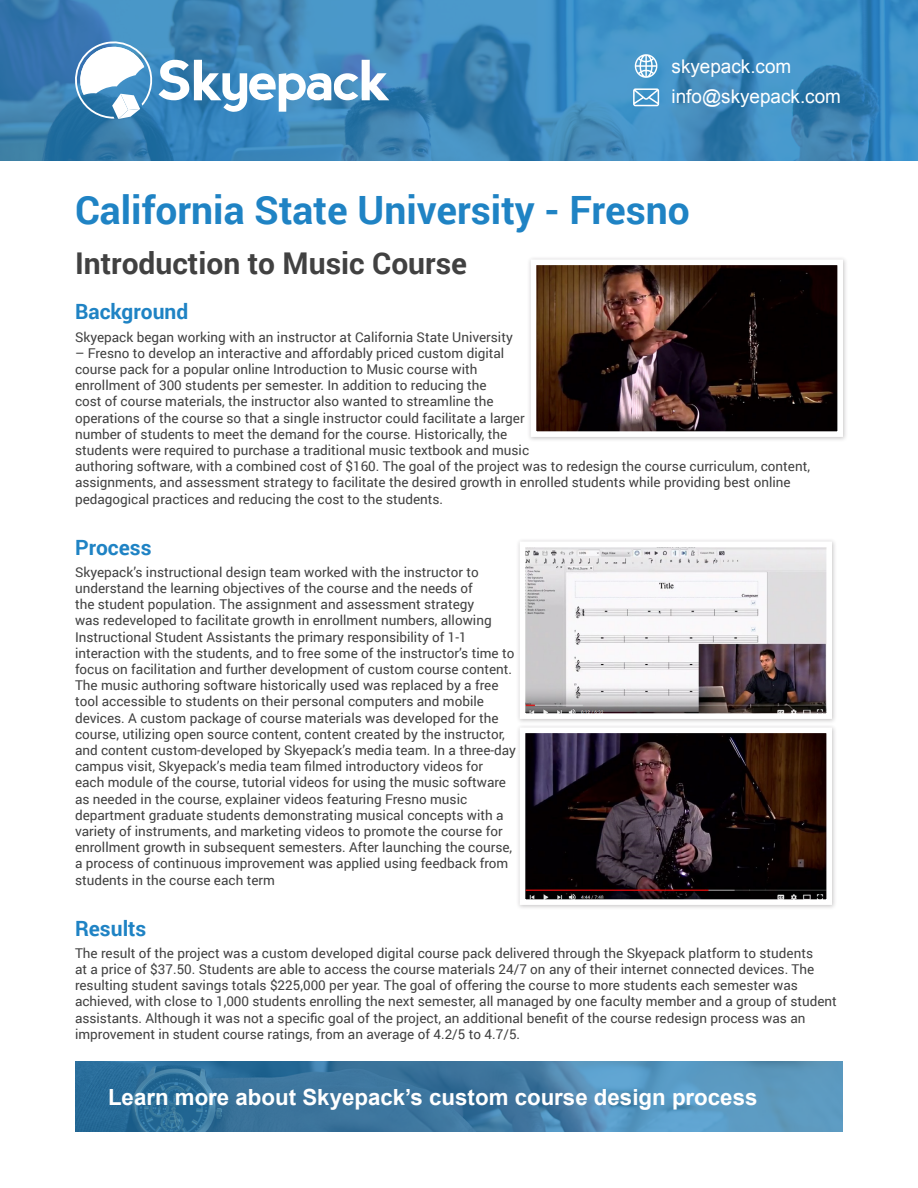
<style>
.page{position:relative;width:918px;height:1188px;background:#fff}
.page>*{position:absolute;margin:0;border:0;box-sizing:border-box;transform-origin:0 0}
.t1{font:700 39px "Roboto";color:#1f83c4}
.t2{font:700 30px "Roboto";color:#414141}
.t3{font:700 22.35px "Arial";color:#fff}
.t4{font:700 21px "Roboto";color:#1f83c4}
.t5{font:18.9px "Arial";color:#fff}
.t6{font:13.5px/16.2px "Roboto";color:#414141}
</style>
<div class="page">
<svg style="left:0;top:0;width:918px;height:160px;background:#3c87ba"></svg>
<svg style="left:70px;top:36px;width:85px;height:83px"></svg>
<img style="left:159px;top:60px;width:230px;height:52px">
<div style="left:527px;top:256px;width:322px;height:186px;background:#231f20;opacity:.25"></div>
<img style="left:538px;top:266px;width:298px;height:164px">
<div style="left:531px;top:259px;width:312px;height:178px;border:6px solid #fff"></div>
<div style="left:516px;top:538px;width:322px;height:186px;background:#231f20;opacity:.25"></div>
<img style="left:527px;top:548px;width:298px;height:164px">
<div style="left:520px;top:541px;width:312px;height:178px;border:6px solid #fff"></div>
<div style="left:516px;top:724px;width:322px;height:186px;background:#231f20;opacity:.25"></div>
<img style="left:527px;top:734px;width:298px;height:164px">
<div style="left:520px;top:727px;width:312px;height:178px;border:6px solid #fff"></div>
<svg style="left:634px;top:53px;width:25px;height:26px"></svg>
<svg style="left:633px;top:88px;width:26px;height:18px"></svg>
<svg style="left:75px;top:1061px;width:768px;height:71px;background:#4380a9"></svg>
<h3 class="t5" style="left:672px;top:54px;width:121px">skyepack.com</h3>
<h3 class="t5" style="left:672px;top:84px;width:171px">info@skyepack.com</h3>
<h1 class="t1" style="left:75px;top:182px;width:616px">California State University - Fresno</h1>
<h2 class="t2" style="left:75px;top:243px;width:394px">Introduction to Music Course</h2>
<h3 class="t4" style="left:75px;top:297px;width:115px">Background</h3>
<p class="t6" style="left:75px;top:328px;width:439px">Skyepack began working with an instructor at California State University</p>
<p class="t6" style="left:75px;top:344px;width:737px">– Fresno to develop an interactive and affordably priced custom digital<br>course pack for a popular online Introduction to Music course with<br>enrollment of 300 students per semester. In addition to reducing the<br>cost of course materials, the instructor also wanted to streamline the<br>operations of the course so that a single instructor could facilitate a larger<br>number of students to meet the demand for the course. Historically, the<br>students were required to purchase a traditional music textbook and music<br>authoring software, with a combined cost of $160. The goal of the project was to redesign the course curriculum, content, assignments, and assessment strategy to facilitate the desired growth in enrolled students while providing best online pedagogical practices and reducing the cost to the students.</p>
<h3 class="t4" style="left:75px;top:532px;width:78px">Process</h3>
<p class="t6" style="left:75px;top:563px;width:442px">Skyepack’s instructional design team worked with the instructor to understand the learning objectives of the course and the needs of<br>the student population. The assignment and assessment strategy<br>was redeveloped to facilitate growth in enrollment numbers, allowing Instructional Student Assistants the primary responsibility of 1-1 interaction with the students, and to free some of the instructor’s time to focus on facilitation and further development of custom course content.<br>The music authoring software historically used was replaced by a free tool accessible to students on their personal computers and mobile devices. A custom package of course materials was developed for the course, utilizing open source content, content created by the instructor, and content custom-developed by Skyepack’s media team. In a three-day campus visit, Skyepack’s media team filmed introductory videos for<br>each module of the course, tutorial videos for using the music software as needed in the course, explainer videos featuring Fresno music department graduate students demonstrating musical concepts with a variety of instruments, and marketing videos to promote the course for enrollment growth in subsequent semesters. After launching the course, a process of continuous improvement was applied using feedback from students in the course each term</p>
<h3 class="t4" style="left:75px;top:913px;width:73px">Results</h3>
<p class="t6" style="left:75px;top:944px;width:763px">The result of the project was a custom developed digital course pack delivered through the Skyepack platform to students<br>at a price of $37.50. Students are able to access the course materials 24/7 on any of their internet connected devices. The resulting student savings totals $225,000 per year. The goal of offering the course to more students each semester was achieved, with close to 1,000 students enrolling the next semester, all managed by one faculty member and a group of student assistants. Although it was not a specific goal of the project, an additional benefit of the course redesign process was an improvement in student course ratings, from an average of 4.2/5 to 4.7/5.</p>
<h3 class="t3" style="left:108px;top:1082px;width:651px">Learn more about Skyepack’s custom course design process</h3>
</div>
